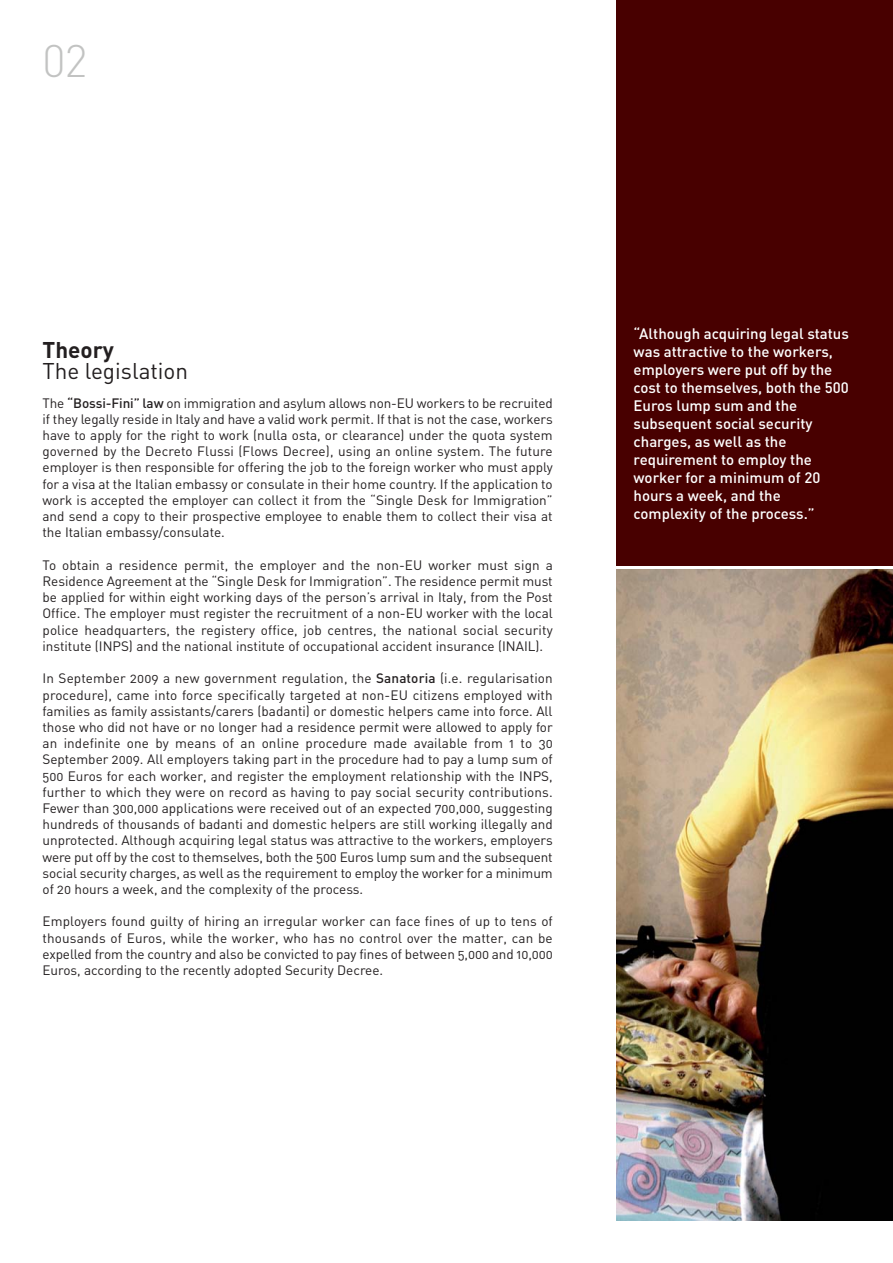
<style>
.page{position:relative;width:893px;height:1263px;background:#fff}
.page>*{position:absolute;margin:0;border:0;box-sizing:border-box;transform-origin:0 0}
.t1{font:300 45px "DIN";color:#c2c3c2}
.t2{font:22.5px "DIN Regular Alternate";color:#231f20}
.t3{font:22.5px "DIN Bold Alternate";color:#231f20}
.t4{font:500 15px/18px "DIN";color:#fff}
.t5{font:13.5px/16.2px "DIN Regular Alternate";color:#231f20;text-align:justify}
.s1{font-family:"DIN";font-weight:500}
</style>
<div class="page">
<img style="left:617px;top:570px;width:276px;height:650px">
<div style="left:617px;top:0;width:276px;height:566px;background:#480000"></div>
<h1 class="t1" style="left:43px;top:45px;width:47px">02</h1>
<h2 class="t3" style="left:43px;top:342px;width:73px">Theory</h2>
<h2 class="t2" style="left:43px;top:363px;width:147px">The legislation</h2>
<p class="t5" style="left:43px;top:396px;width:512px">The <span class="s1">“Bossi-Fini” law</span> on immigration and asylum allows non-EU workers to be recruited if they legally reside in Italy and have a valid work permit. If that is not the case, workers have to apply for the right to work (nulla osta, or clearance) under the quota system governed by the Decreto Flussi (Flows Decree), using an online system. The future employer is then responsible for offering the job to the foreign worker who must apply for a visa at the Italian embassy or consulate in their home country. If the application to work is accepted the employer can collect it from the “Single Desk for Immigration” and send a copy to their prospective employee to enable them to collect their visa at the Italian embassy/consulate.</p>
<p class="t5" style="left:43px;top:558px;width:512px">To obtain a residence permit, the employer and the non-EU worker must sign a Residence Agreement at the “Single Desk for Immigration”. The residence permit must be applied for within eight working days of the person’s arrival in Italy, from the Post Office. The employer must register the recruitment of a non-EU worker with the local police headquarters, the registery office, job centres, the national social security institute (INPS) and the national institute of occupational accident insurance (INAIL).</p>
<p class="t5" style="left:43px;top:672px;width:512px">In September 2009 a new government regulation, the <span class="s1">Sanatoria</span> (i.e. regularisation procedure), came into force specifically targeted at non-EU citizens employed with families as family assistants/carers (badanti) or domestic helpers came into force. All those who did not have or no longer had a residence permit were allowed to apply for an indefinite one by means of an online procedure made available from 1 to 30<br>September 2009. All employers taking part in the procedure had to pay a lump sum of 500 Euros for each worker, and register the employment relationship with the INPS, further to which they were on record as having to pay social security contributions.<br>Fewer than 300,000 applications were received out of an expected 700,000, suggesting hundreds of thousands of badanti and domestic helpers are still working illegally and unprotected. Although acquiring legal status was attractive to the workers, employers were put off by the cost to themselves, both the 500 Euros lump sum and the subsequent social security charges, as well as the requirement to employ the worker for a minimum of 20 hours a week, and the complexity of the process.</p>
<p class="t5" style="left:43px;top:915px;width:512px">Employers found guilty of hiring an irregular worker can face fines of up to tens of thousands of Euros, while the worker, who has no control over the matter, can be expelled from the country and also be convicted to pay fines of between 5,000 and 10,000<br>Euros, according to the recently adopted Security Decree.</p>
<p class="t4" style="left:634px;top:326px;width:217px">“Although acquiring legal status was attractive to the workers, employers were put off by the cost to themselves, both the 500<br>Euros lump sum and the subsequent social security charges, as well as the requirement to employ the worker for a minimum of 20 hours a week, and the complexity of the process.”</p>
</div>
